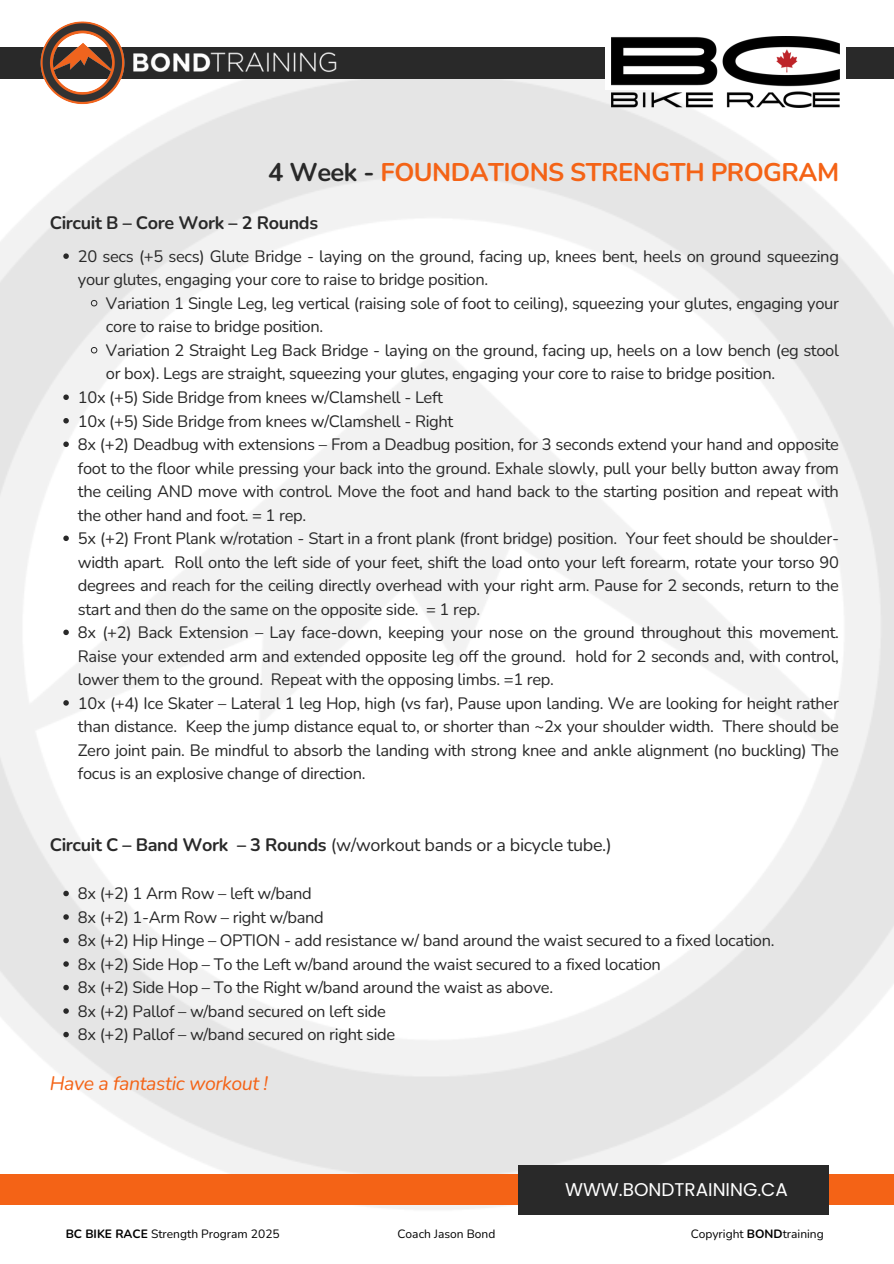
<style>
.page{position:relative;width:894px;height:1264px;background:#fff}
.page>*{position:absolute;margin:0;border:0;box-sizing:border-box;transform-origin:0 0}
.t1{font:700 25.5px "Nunito";letter-spacing:-.02em;color:#f46316}
.t2{font:italic 19.5px "Nunito";letter-spacing:-.02em;color:#f46316}
.t3{font:18.45px "Poppins";color:#fff}
.t4{font:18px "Nunito";letter-spacing:-.02em;color:#292929}
.t5{font:700 18px "Nunito";letter-spacing:-.02em;color:#292929}
.t6{font:16.5px/23.5px "Nunito";letter-spacing:-.02em;color:#292929;text-align:justify}
.t7{font:12px "Nunito";color:#000}
.s1{color:#292929}
.s2{font-weight:700}
</style>
<div class="page">
<img style="left:0;top:36px;width:893px;height:1179px">
<div style="left:0;top:1174px;width:893px;height:30px;background:#f46316"></div>
<div style="left:518px;top:1164px;width:310px;height:50px;background:#292929"></div>
<img style="left:129px;top:46px;width:211px;height:33px">
<svg style="left:63px;top:253px;width:6px;height:6px"></svg>
<svg style="left:91px;top:300px;width:6px;height:6px"></svg>
<svg style="left:91px;top:347px;width:6px;height:6px"></svg>
<svg style="left:63px;top:394px;width:6px;height:6px"></svg>
<svg style="left:63px;top:418px;width:6px;height:5px"></svg>
<svg style="left:63px;top:441px;width:6px;height:6px"></svg>
<svg style="left:63px;top:535px;width:6px;height:6px"></svg>
<svg style="left:63px;top:629px;width:6px;height:6px"></svg>
<svg style="left:63px;top:700px;width:6px;height:5px"></svg>
<svg style="left:63px;top:890px;width:6px;height:6px"></svg>
<svg style="left:63px;top:914px;width:6px;height:5px"></svg>
<svg style="left:63px;top:937px;width:6px;height:6px"></svg>
<svg style="left:63px;top:961px;width:6px;height:5px"></svg>
<svg style="left:63px;top:984px;width:6px;height:6px"></svg>
<svg style="left:63px;top:1008px;width:6px;height:5px"></svg>
<svg style="left:63px;top:1031px;width:6px;height:6px"></svg>
<div style="left:0;top:47px;width:893px;height:31px;background:#292929"></div>
<div style="left:604px;top:37px;width:241px;height:52px;background:#fff"></div>
<img style="left:611px;top:37px;width:228px;height:71px">
<img style="left:38px;top:21px;width:91px;height:87px">
<p class="t1" style="left:268px;top:155px;width:572px"><span class="s1">4 Week -</span> FOUNDATIONS STRENGTH PROGRAM</p>
<p class="t5" style="left:50px;top:211px;width:270px">Circuit B – Core Work – 2 Rounds</p>
<p class="t6" style="left:78px;top:245px;width:762px">20 secs (+5 secs) Glute Bridge - laying on the ground, facing up, knees bent, heels on ground squeezing your glutes, engaging your core to raise to bridge position.</p>
<p class="t6" style="left:106px;top:292px;width:734px">Variation 1 Single Leg, leg vertical (raising sole of foot to ceiling), squeezing your glutes, engaging your core to raise to bridge position.</p>
<h1 class="t6" style="left:106px;top:339px;width:734px">Variation 2 Straight Leg Back Bridge - laying on the ground, facing up, heels on a low bench (eg stool or box). Legs are straight, squeezing your glutes, engaging your core to raise to bridge position.</h1>
<h3 class="t6" style="left:78px;top:386px;width:366px">10x (+5) Side Bridge from knees w/Clamshell - Left</h3>
<p class="t6" style="left:78px;top:409px;width:377px">10x (+5) Side Bridge from knees w/Clamshell - Right</p>
<p class="t6" style="left:78px;top:433px;width:762px">8x (+2) Deadbug with extensions – From a Deadbug position, for 3 seconds extend your hand and opposite foot to the floor while pressing your back into the ground. Exhale slowly, pull your belly button away from the ceiling AND move with control. Move the foot and hand back to the starting position and repeat with the other hand and foot. = 1 rep.</p>
<p class="t6" style="left:78px;top:527px;width:762px">5x (+2) Front Plank w/rotation - Start in a front plank (front bridge) position. Your feet should be shoulder&shy;width apart. Roll onto the left side of your feet, shift the load onto your left forearm, rotate your torso 90 degrees and reach for the ceiling directly overhead with your right arm. Pause for 2 seconds, return to the start and then do the same on the opposite side. = 1 rep.</p>
<p class="t6" style="left:78px;top:621px;width:762px">8x (+2) Back Extension – Lay face-down, keeping your nose on the ground throughout this movement.<br>Raise your extended arm and extended opposite leg off the ground. hold for 2 seconds and, with control, lower them to the ground. Repeat with the opposing limbs. =1 rep.</p>
<p class="t6" style="left:78px;top:691px;width:762px">10x (+4) Ice Skater – Lateral 1 leg Hop, high (vs far), Pause upon landing. We are looking for height rather than distance. Keep the jump distance equal to, or shorter than ~2x your shoulder width. There should be Zero joint pain. Be mindful to absorb the landing with strong knee and ankle alignment (no buckling) The focus is an explosive change of direction.</p>
<p class="t4" style="left:50px;top:833px;width:563px"><span class="s2">Circuit C – Band Work – 3 Rounds</span> (w/workout bands or a bicycle tube.)</p>
<p class="t6" style="left:78px;top:882px;width:235px">8x (+2) 1 Arm Row – left w/band</p>
<p class="t6" style="left:78px;top:905px;width:247px">8x (+2) 1-Arm Row – right w/band</p>
<p class="t6" style="left:78px;top:929px;width:698px">8x (+2) Hip Hinge – OPTION - add resistance w/ band around the waist secured to a fixed location.</p>
<h4 class="t6" style="left:78px;top:952px;width:584px">8x (+2) Side Hop – To the Left w/band around the waist secured to a fixed location</h4>
<p class="t6" style="left:78px;top:976px;width:476px">8x (+2) Side Hop – To the Right w/band around the waist as above.</p>
<p class="t6" style="left:78px;top:999px;width:309px">8x (+2) Pallof – w/band secured on left side</p>
<p class="t6" style="left:78px;top:1023px;width:319px">8x (+2) Pallof – w/band secured on right side</p>
<p class="t2" style="left:50px;top:1070px;width:220px">Have a fantastic workout !</p>
<p class="t3" style="left:565px;top:1176px;width:224px">WWW.BONDTRAINING.CA</p>
<p class="t7" style="left:66px;top:1226px;width:215px"><span class="s2">BC BIKE RACE</span> Strength Program 2025</p>
<p class="t7" style="left:397px;top:1226px;width:99px">Coach Jason Bond</p>
<p class="t7" style="left:690px;top:1226px;width:135px">Copyright <span class="s2">BOND</span>training</p>
</div>
